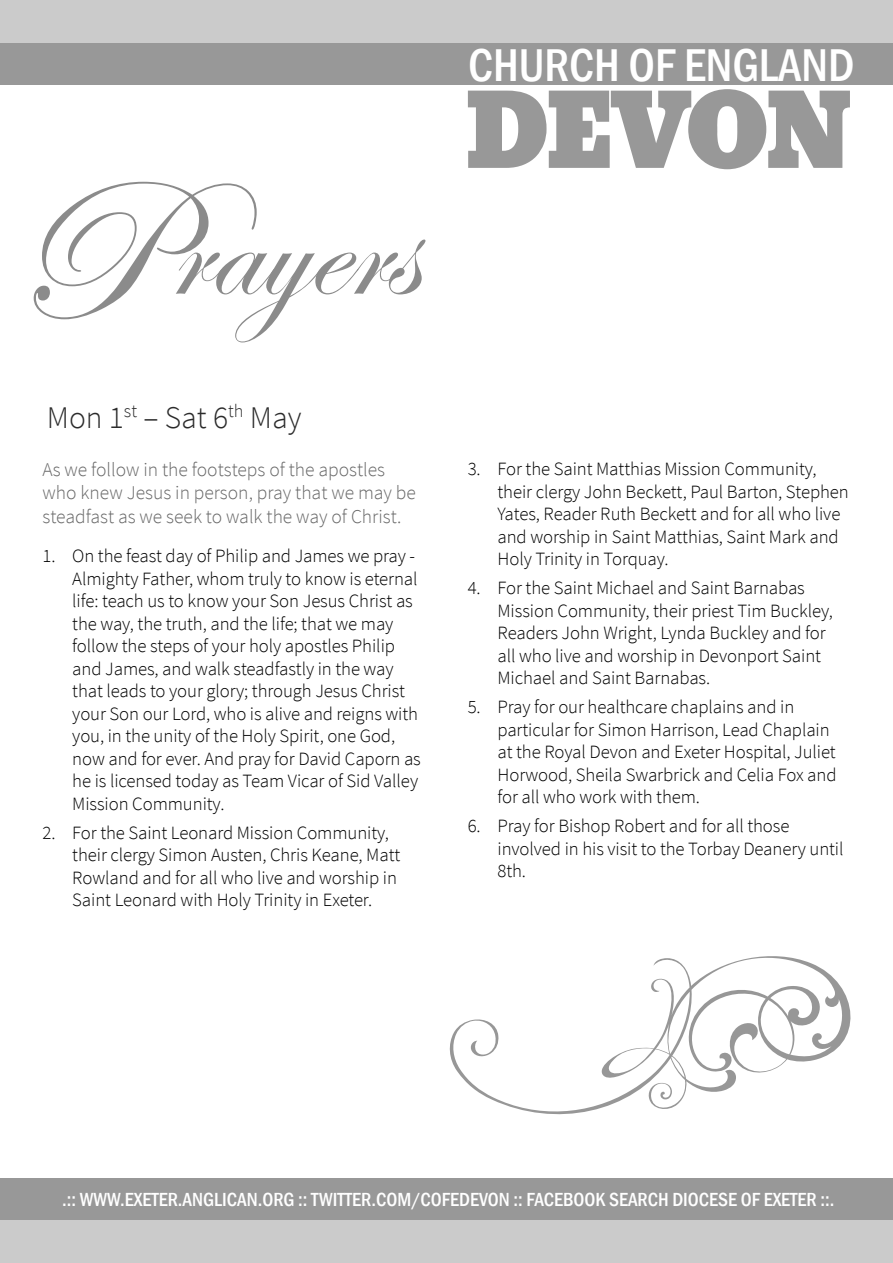
<style>
.page{position:relative;width:893px;height:1263px;background:#fff}
.page>*{position:absolute;margin:0;border:0;box-sizing:border-box;transform-origin:0 0}
.t1{font:151.5px "Edwardian Script ITC";color:#8b8b8b}
.t2{font:97.5px "Bevan";letter-spacing:-.05em;color:#989898}
.t3{font:500 condensed 47.25px "Franklin Gothic";color:#fff}
.t4{font:300 31.5px "Source Sans Pro";color:#2b2b2b}
.t5{font:300 19.5px/23.4px "Source Sans Pro";color:#676767}
.t6{font:500 condensed 19.5px "Franklin Gothic";color:#fff}
.t7{font:300 18.75px/22.5px "Source Sans Pro";letter-spacing:-.005em;color:#000}
.s1{font-size:202.5px}
</style>
<div class="page">
<div style="left:0;top:43px;width:893px;height:42px;background:#989898"></div>
<div style="left:0;top:0;width:893px;height:43px;background:#cbcbcb"></div>
<div style="left:0;top:1178px;width:893px;height:42px;background:#989898"></div>
<div style="left:0;top:1220px;width:893px;height:43px;background:#cbcbcb"></div>
<svg style="left:449px;top:956px;width:402px;height:159px"></svg>
<svg style="left:607px;top:992px;width:83px;height:85px"></svg>
<svg style="left:760px;top:987px;width:53px;height:67px"></svg>
<h3 class="t3" style="left:468px;top:34px;width:388px">CHURCH OF ENGLAND</h3>
<h1 class="t1" style="left:11px;top:164px;width:407px"><span class="s1">P</span>rayers</h1>
<h3 class="t4" style="left:47px;top:398px;width:256px">Mon 1<sup>st</sup> – Sat 6<sup>th</sup> May</h3>
<p class="t5" style="left:43px;top:458px;width:375px">As we follow in the footsteps of the apostles who knew Jesus in person, pray that we may be steadfast as we seek to walk the way of Christ.</p>
<p class="t7" style="left:72px;top:545px;width:350px;text-indent:-30px">1. On the feast day of Philip and James we pray - Almighty Father, whom truly to know is eternal life: teach us to know your Son Jesus Christ as the way, the truth, and the life; that we may follow the steps of your holy apostles Philip and James, and walk steadfastly in the way that leads to your glory; through Jesus Christ your Son our Lord, who is alive and reigns with you, in the unity of the Holy Spirit, one God, now and for ever. And pray for David Caporn as he is licensed today as Team Vicar of Sid Valley Mission Community.</p>
<p class="t7" style="left:72px;top:821px;width:330px;text-indent:-30px">2. For the Saint Leonard Mission Community, their clergy Simon Austen, Chris Keane, Matt Rowland and for all who live and worship in Saint Leonard with Holy Trinity in Exeter.</p>
<h2 class="t2" style="left:463px;top:54px;width:391px">DEVON</h2>
<p class="t7" style="left:497px;top:458px;width:353px;text-indent:-30px">3. For the Saint Matthias Mission Community, their clergy John Beckett, Paul Barton, Stephen Yates, Reader Ruth Beckett and for all who live and worship in Saint Matthias, Saint Mark and Holy Trinity in Torquay.</p>
<p class="t7" style="left:497px;top:577px;width:337px;text-indent:-30px">4. For the Saint Michael and Saint Barnabas Mission Community, their priest Tim Buckley, Readers John Wright, Lynda Buckley and for all who live and worship in Devonport Saint Michael and Saint Barnabas.</p>
<p class="t7" style="left:497px;top:696px;width:341px;text-indent:-30px">5. Pray for our healthcare chaplains and in particular for Simon Harrison, Lead Chaplain at the Royal Devon and Exeter Hospital, Juliet Horwood, Sheila Swarbrick and Celia Fox and for all who work with them.</p>
<p class="t7" style="left:497px;top:815px;width:348px;text-indent:-30px">6. Pray for Bishop Robert and for all those involved in his visit to the Torbay Deanery until<br>8th.</p>
<p class="t6" style="left:62px;top:1187px;width:774px">.:: WWW.EXETER.ANGLICAN.ORG :: TWITTER.COM/COFEDEVON :: FACEBOOK SEARCH DIOCESE OF EXETER ::.</p>
</div>
